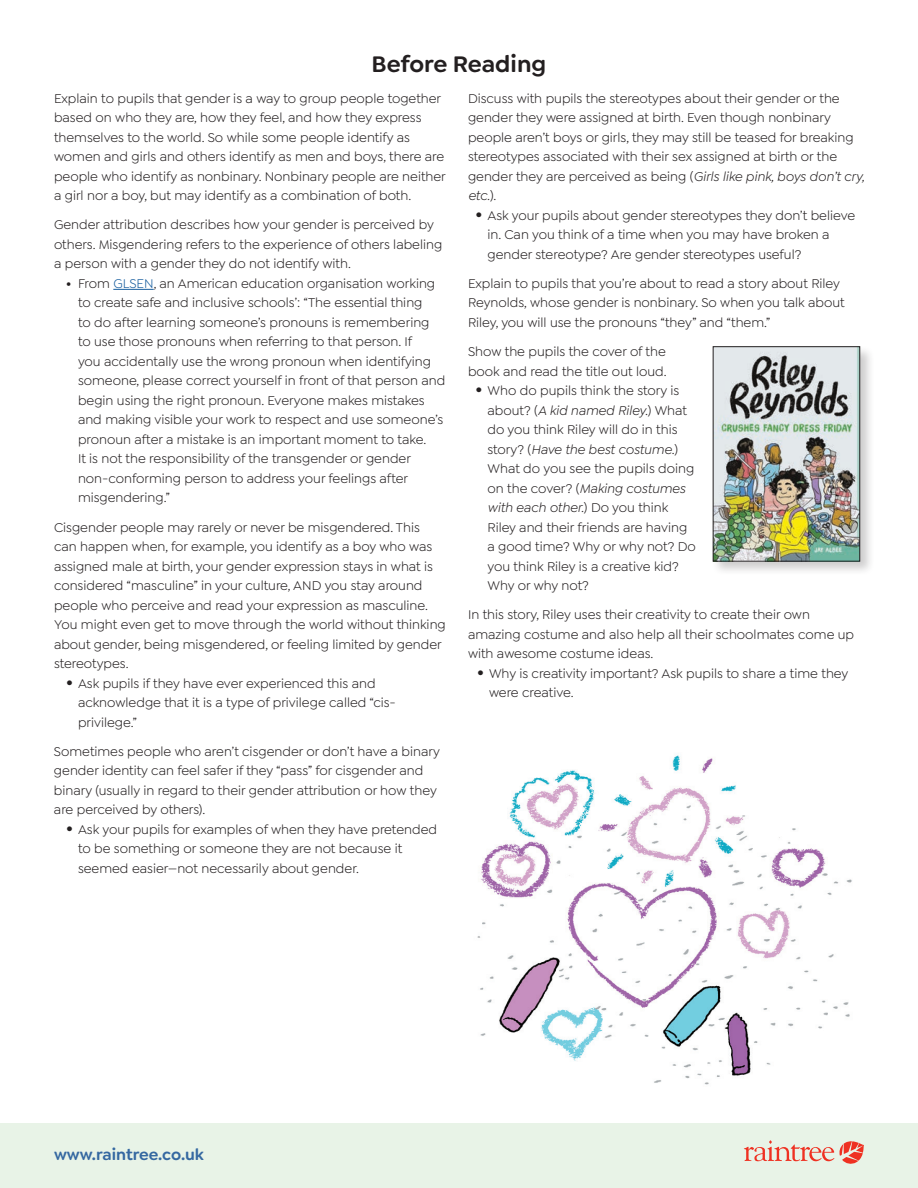
<style>
.page{position:relative;width:918px;height:1188px;background:#fff}
.page>*{position:absolute;margin:0;border:0;box-sizing:border-box;transform-origin:0 0}
.t1{font:600 24px "Goldplay";color:#231f20}
.t2{font:600 16.5px "Goldplay";color:#3568a1}
.t3{font:13.5px/19.5px "Goldplay";color:#231f20}
.s1{font-weight:700}
.s2{color:#175d9e}
.s3{font-weight:700;font-size:18px}
.s4{font-style:italic}
</style>
<div class="page">
<div style="left:0;top:1123px;width:918px;height:65px;background:#e8f3e7"></div>
<svg style="left:744px;top:1140px;width:120px;height:24px"></svg>
<img style="left:477px;top:755px;width:375px;height:330px">
<hr style="left:113px;top:289px;width:41px;height:1px;background:#175d9e">
<div style="left:711px;top:345px;width:164px;height:231px;background:#231f20;opacity:.22"></div>
<img style="left:715px;top:348px;width:143px;height:211px">
<div style="left:713px;top:346px;width:147px;height:215px;border:1px solid #231f20"></div>
<h1 class="t1" style="left:372px;top:49px;width:176px">Before Reading</h1>
<p class="t3" style="left:54px;top:89px;width:393px">Explain to pupils that gender is a way to group people together based on who they are, how they feel, and how they express themselves to the world. So while some people identify as women and girls and others identify as men and boys, there are people who identify as nonbinary. Nonbinary people are neither a girl nor a boy, but may identify as a combination of both.</p>
<p class="t3" style="left:54px;top:215px;width:390px">Gender attribution describes how your gender is perceived by others. Misgendering refers to the experience of others labeling a person with a gender they do not identify with.</p>
<p class="t3" style="left:78px;top:274px;width:369px;text-indent:-12px"><span class="s1">•</span> From <span class="s2">GLSEN</span>, an American education organisation working to create safe and inclusive schools’: “The essential thing<br>to do after learning someone’s pronouns is remembering to use those pronouns when referring to that person. If<br>you accidentally use the wrong pronoun when identifying someone, please correct yourself in front of that person and begin using the right pronoun. Everyone makes mistakes and making visible your work to respect and use someone’s pronoun after a mistake is an important moment to take.<br>It is not the responsibility of the transgender or gender non-conforming person to address your feelings after misgendering.”</p>
<p class="t3" style="left:54px;top:517px;width:393px">Cisgender people may rarely or never be misgendered. This can happen when, for example, you identify as a boy who was assigned male at birth, your gender expression stays in what is considered “masculine” in your culture, AND you stay around people who perceive and read your expression as masculine.<br>You might even get to move through the world without thinking about gender, being misgendered, or feeling limited by gender stereotypes.</p>
<p class="t3" style="left:78px;top:674px;width:319px;text-indent:-12px"><span class="s3">•</span> Ask pupils if they have ever experienced this and acknowledge that it is a type of privilege called “cis&shy;privilege.”</p>
<p class="t3" style="left:54px;top:742px;width:387px">Sometimes people who aren’t cisgender or don’t have a binary gender identity can feel safer if they “pass” for cisgender and binary (usually in regard to their gender attribution or how they are perceived by others).</p>
<p class="t3" style="left:78px;top:820px;width:361px;text-indent:-12px"><span class="s3">•</span> Ask your pupils for examples of when they have pretended to be something or someone they are not because it seemed easier—not necessarily about gender.</p>
<p class="t3" style="left:468px;top:88px;width:398px">Discuss with pupils the stereotypes about their gender or the gender they were assigned at birth. Even though nonbinary people aren’t boys or girls, they may still be teased for breaking stereotypes associated with their sex assigned at birth or the gender they are perceived as being (<span class="s4">Girls like pink, boys don’t cry, etc.</span>).</p>
<p class="t3" style="left:488px;top:206px;width:369px;text-indent:-12px"><span class="s3">•</span> Ask your pupils about gender stereotypes they don’t believe in. Can you think of a time when you may have broken a gender stereotype? Are gender stereotypes useful?</p>
<p class="t3" style="left:468px;top:274px;width:378px">Explain to pupils that you’re about to read a story about Riley<br>Reynolds, whose gender is nonbinary. So when you talk about<br>Riley, you will use the pronouns “they” and “them.”</p>
<p class="t3" style="left:468px;top:342px;width:200px">Show the pupils the cover of the book and read the title out loud.</p>
<p class="t3" style="left:488px;top:381px;width:210px;text-indent:-12px"><span class="s3">•</span> Who do pupils think the story is about? (<span class="s4">A kid named Riley.</span>) What do you think Riley will do in this story? (<span class="s4">Have the best costume</span>.)<br>What do you see the pupils doing on the cover? (<span class="s4">Making costumes with each other.</span>) Do you think<br>Riley and their friends are having a good time? Why or why not? Do you think Riley is a creative kid?<br>Why or why not?</p>
<p class="t3" style="left:468px;top:605px;width:388px">In this story, Riley uses their creativity to create their own amazing costume and also help all their schoolmates come up with awesome costume ideas.</p>
<p class="t3" style="left:489px;top:664px;width:361px;text-indent:-12px"><span class="s3">•</span> Why is creativity important? Ask pupils to share a time they were creative.</p>
<p class="t2" style="left:54px;top:1145px;width:151px">www.raintree.co.uk</p>
</div>
